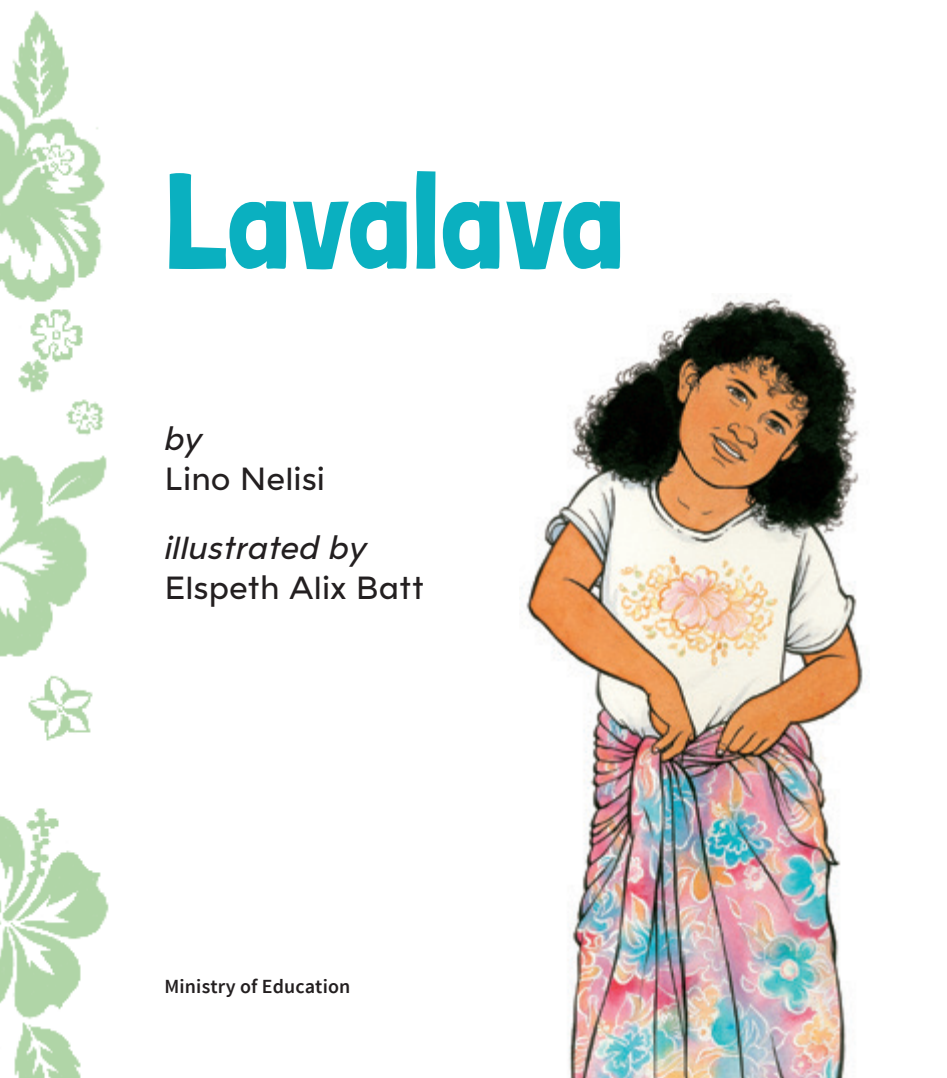
<style>
.page{position:relative;width:947px;height:1078px;background:#fff}
.page>*{position:absolute;margin:0;border:0;box-sizing:border-box;transform-origin:0 0}
.body{font:134px "Londrina Solid";letter-spacing:.005em;color:#0ab0c0}
.TITLEPAGE{font:32px/40px "Aronui";color:#231f20}
.LML{font:600 20px "Source Sans Pro";letter-spacing:.01em;color:#231f20}
.s1{font-style:italic}
</style>
<div class="page">
<img style="left:521px;top:295px;width:342px;height:782px">
<img style="left:0;top:10px;width:109px;height:1067px">
<p class="body" style="left:164px;top:143px;width:462px">Lavalava</p>
<p class="TITLEPAGE" style="left:164px;top:420px;width:162px"><span class="s1">by<br></span>Lino Nelisi</p>
<p class="TITLEPAGE" style="left:164px;top:529px;width:261px"><span class="s1">illustrated by<br></span>Elspeth Alix Batt</p>
<p class="LML" style="left:164px;top:973px;width:187px">Ministry of Education</p>
</div>
